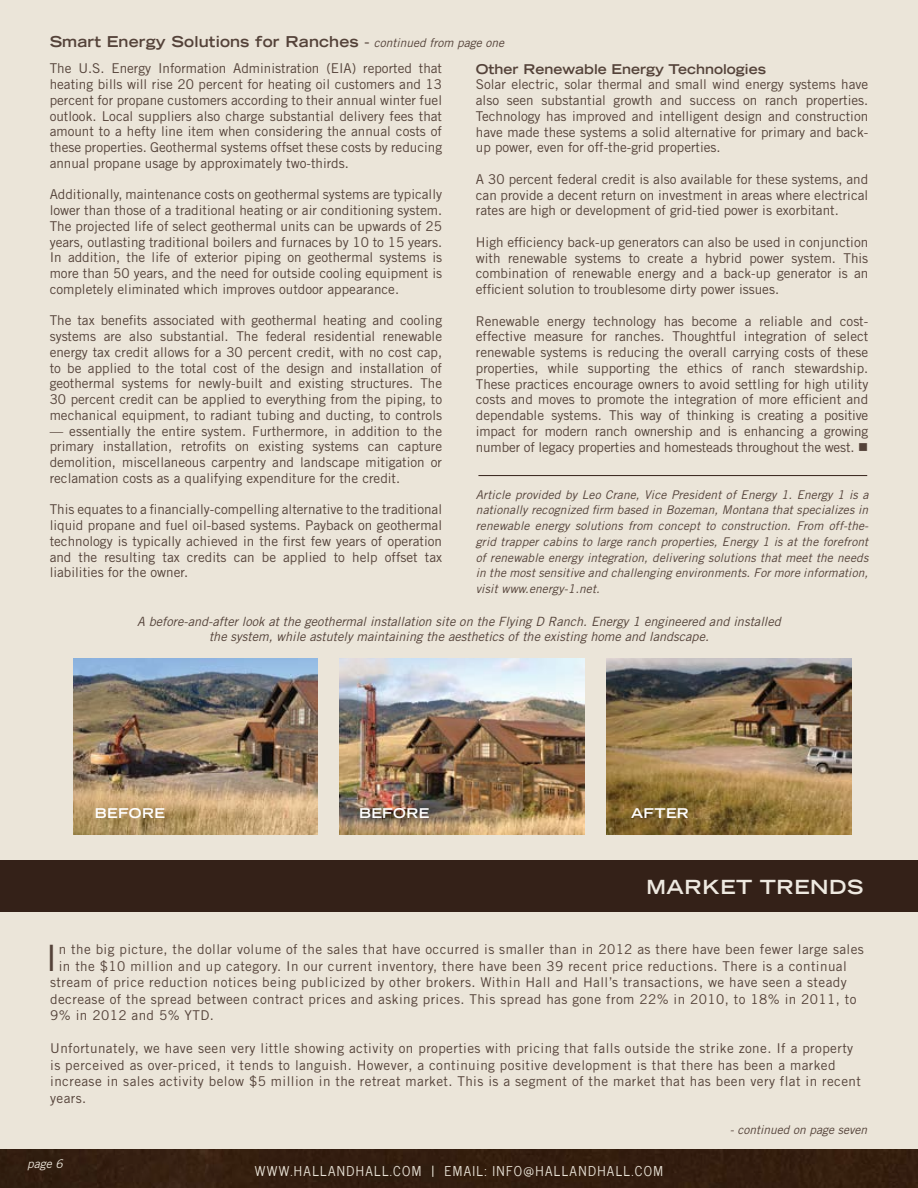
<style>
.page{position:relative;width:918px;height:1188px;background:#ebe5d9}
.page>*{position:absolute;margin:0;border:0;box-sizing:border-box;transform-origin:0 0}
.t1{font:36.3px "Trade Gothic LT Std";color:#544239}
.t2{font:700 expanded 19.5px "Trade Gothic LT Std";letter-spacing:.03em;color:#eee9e0}
.t3{font:700 expanded 15px "Trade Gothic LT Std";letter-spacing:.01em;color:#544239}
.t4{font:13.5px/15.8px "Trade Gothic LT Std";letter-spacing:.03em;color:#544239;text-align:justify}
.t5{font:13.5px "News Cycle";letter-spacing:.1em;color:#ebe5d9}
.t6{font:700 expanded 13.5px "Trade Gothic LT Std";color:#544239}
.t7{font:700 expanded 13.5px "Trade Gothic LT Std";letter-spacing:.03em;color:#fff}
.t8{font:italic 12.75px/15px "Trade Gothic LT Std";color:#544239;text-align:center}
.t9{font:italic 12px/15.8px "Trade Gothic LT Std";letter-spacing:.01em;color:#544239;text-align:justify}
.t10{font:italic 12px "Trade Gothic LT Std";color:#ebe5d9}
.s1{font-weight:400}
.s2{font-weight:400;font-style:italic;font-stretch:normal;font-size:12px}
</style>
<div class="page">
<div style="left:0;top:1148px;width:918px;height:40px;background:#331e0f"></div>
<div style="left:0;top:873px;width:918px;height:276px;background:#ebe5d9"></div>
<img style="left:607px;top:658px;width:244px;height:176px">
<img style="left:340px;top:658px;width:245px;height:176px">
<img style="left:73px;top:658px;width:245px;height:176px">
<div style="left:0;top:860px;width:918px;height:52px;background:#342118"></div>
<hr style="left:478px;top:475px;width:389px;height:1px;background:#342118">
<p class="t3" style="left:50px;top:31px;width:456px">Smart Energy Solutions for Ranches <span class="s1">-</span> <span class="s2">continued from page one</span></p>
<p class="t4" style="left:50px;top:61px;width:394px">The U.S. Energy Information Administration (EIA) reported that heating bills will rise 20 percent for heating oil customers and 13 percent for propane customers according to their annual winter fuel outlook. Local suppliers also charge substantial delivery fees that amount to a hefty line item when considering the annual costs of these properties. Geothermal systems offset these costs by reducing annual propane usage by approximately two-thirds.</p>
<p class="t4" style="left:50px;top:187px;width:394px">Additionally, maintenance costs on geothermal systems are typically lower than those of a traditional heating or air conditioning system.<br>The projected life of select geothermal units can be upwards of 25 years, outlasting traditional boilers and furnaces by 10 to 15 years.<br>In addition, the life of exterior piping on geothermal systems is more than 50 years, and the need for outside cooling equipment is completely eliminated which improves outdoor appearance.</p>
<p class="t4" style="left:50px;top:313px;width:394px">The tax benefits associated with geothermal heating and cooling systems are also substantial. The federal residential renewable energy tax credit allows for a 30 percent credit, with no cost cap, to be applied to the total cost of the design and installation of geothermal systems for newly-built and existing structures. The 30 percent credit can be applied to everything from the piping, to mechanical equipment, to radiant tubing and ducting, to controls</p>
<p class="t4" style="left:50px;top:423px;width:394px">— essentially the entire system. Furthermore, in addition to the primary installation, retrofits on existing systems can capture demolition, miscellaneous carpentry and landscape mitigation or reclamation costs as a qualifying expenditure for the credit.</p>
<p class="t4" style="left:50px;top:502px;width:394px">This equates to a financially-compelling alternative to the traditional liquid propane and fuel oil-based systems. Payback on geothermal technology is typically achieved in the first few years of operation and the resulting tax credits can be applied to help offset tax liabilities for the owner.</p>
<p class="t6" style="left:476px;top:60px;width:292px">Other Renewable Energy Technologies</p>
<p class="t4" style="left:476px;top:76px;width:394px">Solar electric, solar thermal and small wind energy systems have also seen substantial growth and success on ranch properties.<br>Technology has improved and intelligent design and construction have made these systems a solid alternative for primary and back&shy;up power, even for off-the-grid properties.</p>
<p class="t4" style="left:476px;top:171px;width:394px">A 30 percent federal credit is also available for these systems, and can provide a decent return on investment in areas where electrical rates are high or development of grid-tied power is exorbitant.</p>
<p class="t4" style="left:476px;top:234px;width:394px">High efficiency back-up generators can also be used in conjunction with renewable systems to create a hybrid power system. This combination of renewable energy and a back-up generator is an efficient solution to troublesome dirty power issues.</p>
<p class="t4" style="left:476px;top:313px;width:394px">Renewable energy technology has become a reliable and cost&shy;effective measure for ranches. Thoughtful integration of select renewable systems is reducing the overall carrying costs of these properties, while supporting the ethics of ranch stewardship.<br>These practices encourage owners to avoid settling for high utility costs and moves to promote the integration of more efficient and dependable systems. This way of thinking is creating a positive impact for modern ranch ownership and is enhancing a growing number of legacy properties and homesteads throughout the west. ■</p>
<p class="t9" style="left:476px;top:487px;width:394px">Article provided by Leo Crane, Vice President of Energy 1. Energy 1 is a nationally recognized firm based in Bozeman, Montana that specializes in renewable energy solutions from concept to construction. From off-the&shy;grid trapper cabins to large ranch properties, Energy 1 is at the forefront of renewable energy integration, delivering solutions that meet the needs in the most sensitive and challenging environments. For more information, visit www.energy-1.net.</p>
<p class="t8" style="left:137px;top:614px;width:645px">A before-and-after look at the geothermal installation site on the Flying D Ranch. Energy 1 engineered and installed the system, while astutely maintaining the aesthetics of the existing home and landscape.</p>
<p class="t7" style="left:95px;top:804px;width:72px">Before</p>
<p class="t7" style="left:359px;top:804px;width:72px">Before</p>
<p class="t7" style="left:631px;top:804px;width:59px">after</p>
<h2 class="t2" style="left:646px;top:874px;width:200px">Market Trends</h2>
<h1 class="t1" style="left:46px;top:936px;width:14px">I</h1>
<p class="t4" style="left:59px;top:941px;width:807px">n the big picture, the dollar volume of the sales that have occurred is smaller than in 2012 as there have been fewer large sales</p>
<p class="t4" style="left:59px;top:958px;width:790px">in the $10 million and up category. In our current inventory, there have been 39 recent price reductions. There is a continual</p>
<p class="t4" style="left:50px;top:974px;width:798px">stream of price reduction notices being publicized by other brokers. Within Hall and Hall’s transactions, we have seen a steady</p>
<p class="t4" style="left:50px;top:991px;width:808px">decrease of the spread between contract prices and asking prices. This spread has gone from 22% in 2010, to 18% in 2011, to</p>
<p class="t4" style="left:50px;top:1007px;width:165px">9% in 2012 and 5% YTD.</p>
<p class="t4" style="left:50px;top:1040px;width:812px;line-height:16.5px;text-align:left">Unfortunately, we have seen very little showing activity on properties with pricing that falls outside the strike zone. If a property is perceived as over-priced, it tends to languish. However, a continuing positive development is that there has been a marked increase in sales activity below $5 million in the retreat market. This is a segment of the market that has been very flat in recent years.</p>
<p class="t9" style="left:730px;top:1122px;width:139px">- continued on page seven</p>
<p class="t10" style="left:27px;top:1156px;width:37px">page 6</p>
<p class="t5" style="left:340px;top:1159px;width:64px">DHDHALLALL.COM.COM</p>
<p class="t5" style="left:425px;top:1159px;width:28px">| | EMAILEMAIL</p>
<p class="t5" style="left:478px;top:1159px;width:23px">: : INFOINFO</p>
<p class="t5" style="left:581px;top:1159px;width:64px">DHDHALLALL.COM.COM</p>
<p class="t5" style="left:248px;top:1159px;width:49px">WWW.H</p>
<p class="t5" style="left:255px;top:1159px;width:58px">WWW.HALLANALLAN</p>
<p class="t5" style="left:517px;top:1159px;width:38px">@ H@ HALLANALLAN</p>
</div>
